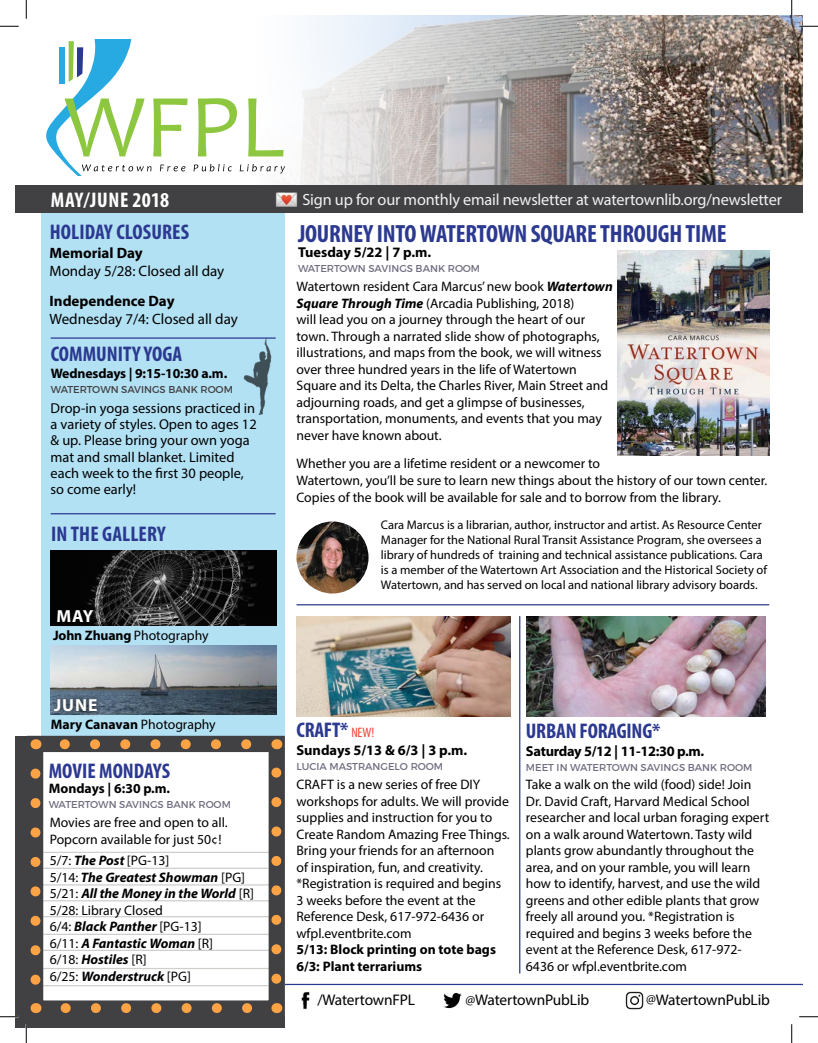
<style>
.page{position:relative;width:818px;height:1043px;background:#fff}
.page>*{position:absolute;margin:0;border:0;box-sizing:border-box;transform-origin:0 0}
.t1{font:700 condensed 25px "Myriad Pro";letter-spacing:-.01em;color:#2b3990}
.t2{font:700 condensed 21.25px "Myriad Pro";color:#2b3990}
.t3{font:700 condensed 21.25px "Myriad Pro";letter-spacing:.02em;color:#fff}
.t4{font:700 17.5px "Myriad Pro";letter-spacing:.05em;color:#fff}
.t5{font:16.25px "Myriad Pro";letter-spacing:-.01em;color:#f1f1f2}
.t6{font:15.38px "Myriad Pro";letter-spacing:-.01em;color:#000}
.t7{font:15px "Myriad Pro";color:#000}
.t8{font:700 15px "Myriad Pro";color:#000}
.t9{font:14.38px/16.2px "Myriad Pro";color:#000}
.t10{font:700 14.38px "Myriad Pro";letter-spacing:-.01em;color:#000}
.t11{font:13.75px/16.5px "Myriad Pro";color:#000}
.t12{font:italic 700 13.75px/16.5px "Myriad Pro";color:#000}
.t13{font:700 13.75px/16.5px "Myriad Pro";color:#000}
.t14{font:12.5px/15px "Myriad Pro";color:#000}
.t15{font:10px "Montserrat";color:#706d80}
.t16{font:10px "Montserrat";color:#414042}
.s1{font-weight:700}
.s2{font-weight:400}
.s3{font-weight:400;font-style:normal}
.s4{font-weight:700;font-style:italic}
.s5{font-weight:400;font-size:13.75px;color:#ef4136}
.s6{font-size:13.38px}
</style>
<div class="page">
<hr style="left:285px;top:983px;width:517px;height:2px;background:#2b3990">
<hr style="left:296px;top:604px;width:473px;height:1px;background:#2b3990">
<div style="left:42px;top:190px;width:243px;height:546px;background:#b3e1f4"></div>
<hr style="left:51px;top:337px;width:225px;height:2px;background:#2b3990">
<hr style="left:51px;top:513px;width:225px;height:1px;background:#2b3990">
<img style="left:254px;top:15px;width:548px;height:170px">
<div style="left:15px;top:185px;width:787px;height:27px;background:#414042"></div>
<img style="left:275px;top:192px;width:23px;height:15px">
<svg style="left:198px;top:98px;width:39px;height:58px"></svg>
<svg style="left:248px;top:98px;width:35px;height:58px"></svg>
<svg style="left:193px;top:164px;width:39px;height:7px"></svg>
<svg style="left:240px;top:164px;width:45px;height:9px"></svg>
<svg style="left:46px;top:40px;width:141px;height:136px"></svg>
<div style="left:59px;top:47px;width:5px;height:37px;background:#27aae1"></div>
<img style="left:301px;top:992px;width:9px;height:17px">
<img style="left:444px;top:993px;width:18px;height:16px">
<img style="left:625px;top:991px;width:18px;height:18px">
<div style="left:15px;top:1016px;width:269px;height:12px;background:#414042"></div>
<img style="left:51px;top:550px;width:226px;height:75px">
<img style="left:51px;top:646px;width:226px;height:68px">
<div style="left:51px;top:604px;width:48px;height:24px;background:#000"></div>
<div style="left:48px;top:692px;width:55px;height:25px;background:#000;opacity:.75"></div>
<hr style="left:23px;top:900px;width:247px;height:1px;background:#cececb">
<hr style="left:23px;top:851px;width:247px;height:2px;background:#cececb">
<hr style="left:21px;top:985px;width:247px;height:1px;background:#cececb">
<hr style="left:21px;top:867px;width:247px;height:2px;background:#cececb">
<hr style="left:23px;top:933px;width:247px;height:2px;background:#cececb">
<hr style="left:23px;top:949px;width:247px;height:2px;background:#cececb">
<hr style="left:23px;top:884px;width:247px;height:1px;background:#cececb">
<hr style="left:19px;top:967px;width:251px;height:2px;background:#cececb">
<hr style="left:23px;top:916px;width:247px;height:1px;background:#cececb">
<div style="left:15px;top:736px;width:15px;height:292px;background:#414042"></div>
<div style="left:27px;top:735px;width:258px;height:281px;border:16px solid #414042"></div>
<svg style="left:30px;top:773px;width:10px;height:220px;background:#715942"></svg>
<svg style="left:66px;top:1003px;width:195px;height:10px;background:#705942"></svg>
<svg style="left:271px;top:759px;width:10px;height:219px;background:#715942"></svg>
<svg style="left:51px;top:739px;width:195px;height:10px;background:#705942"></svg>
<hr style="left:519px;top:616px;width:1px;height:357px;background:#2b3990">
<img style="left:617px;top:250px;width:152px;height:205px">
<img style="left:296px;top:521px;width:72px;height:72px;border-radius:36px">
<img style="left:296px;top:616px;width:214px;height:100px">
<img style="left:526px;top:616px;width:239px;height:100px">
<img style="left:243px;top:339px;width:29px;height:75px">
<svg style="left:0;top:25px;width:19px;height:2px"></svg>
<svg style="left:799px;top:25px;width:19px;height:2px"></svg>
<svg style="left:0;top:1016px;width:19px;height:1px"></svg>
<svg style="left:799px;top:1016px;width:19px;height:1px"></svg>
<svg style="left:25px;top:0;width:2px;height:19px"></svg>
<svg style="left:25px;top:1024px;width:2px;height:18px"></svg>
<svg style="left:790px;top:0;width:2px;height:19px"></svg>
<svg style="left:791px;top:1024px;width:1px;height:18px"></svg>
<h2 class="t3" style="left:51px;top:186px;width:120px">MAY/JUNE 2018</h2>
<h2 class="t2" style="left:50px;top:219px;width:141px">HOLIDAY CLOSURES</h2>
<p class="t8" style="left:50px;top:243px;width:95px">Memorial Day</p>
<p class="t7" style="left:50px;top:262px;width:176px">Monday 5/28: Closed all day</p>
<p class="t8" style="left:50px;top:291px;width:126px">Independence Day</p>
<p class="t7" style="left:50px;top:310px;width:190px">Wednesday 7/4: Closed all day</p>
<h2 class="t2" style="left:51px;top:341px;width:133px">COMMUNITY YOGA</h2>
<p class="t13" style="left:51px;top:364px;width:178px">Wednesdays | 9:15-10:30 a.m.</p>
<p class="t16" style="left:51px;top:383px;width:184px">WATERTOWN SAVINGS BANK ROOM</p>
<p class="t9" style="left:51px;top:400px;width:208px">Drop-in yoga sessions practiced in a variety of styles. Open to ages 12 &amp; up. Please bring your own yoga mat and small blanket. Limited each week to the first 30 people, so come early!</p>
<h2 class="t2" style="left:51px;top:520px;width:116px">IN THE GALLERY</h2>
<p class="t4" style="left:57px;top:605px;width:38px">MAY</p>
<p class="t11" style="left:53px;top:626px;width:157px"><span class="s1">John Zhuang</span> Photography</p>
<p class="t4" style="left:54px;top:693px;width:45px">JUNE</p>
<p class="t13" style="left:51px;top:716px;width:166px">Mary Canavan <span class="s2">Photography</span></p>
<h2 class="t2" style="left:49px;top:757px;width:123px">MOVIE MONDAYS</h2>
<p class="t13" style="left:49px;top:779px;width:123px">Mondays | 6:30 p.m.</p>
<p class="t15" style="left:49px;top:798px;width:184px">WATERTOWN SAVINGS BANK ROOM</p>
<p class="t11" style="left:50px;top:814px;width:180px">Movies are free and open to all.<br>Popcorn available for just 50¢!</p>
<p class="t12" style="left:50px;top:852px;width:206px"><span class="s3">5/7:</span> The Post <span class="s3">[PG-13]<br>5/14:</span> The Greatest Showman <span class="s3">[PG]<br>5/21:</span> All the Money in the World <span class="s3">[R]<br>5/28: Library Closed<br>6/4:</span> Black Panther <span class="s3">[PG-13]<br>6/11:</span> A Fantastic Woman <span class="s3">[R]<br>6/18:</span> Hostiles <span class="s3">[R]<br>6/25:</span> Wonderstruck <span class="s3">[PG]</span></p>
<p class="t5" style="left:302px;top:189px;width:481px">Sign up for our monthly email newsletter at watertownlib.org/newsletter</p>
<h1 class="t1" style="left:298px;top:218px;width:430px">JOURNEY INTO WATERTOWN SQUARE THROUGH TIME</h1>
<p class="t10" style="left:298px;top:243px;width:135px">Tuesday 5/22 | 7 p.m.</p>
<p class="t15" style="left:298px;top:262px;width:184px">WATERTOWN SAVINGS BANK ROOM</p>
<p class="t11" style="left:296px;top:278px;width:318px">Watertown resident Cara Marcus’ new book <span class="s4">Watertown Square Through Time</span> (Arcadia Publishing, 2018)<br>will lead you on a journey through the heart of our town. Through a narrated slide show of photographs, illustrations, and maps from the book, we will witness over three hundred years in the life of Watertown Square and its Delta, the Charles River, Main Street and adjourning roads, and get a glimpse of businesses, transportation, monuments, and events that you may never have known about.</p>
<p class="t11" style="left:296px;top:455px;width:472px;line-height:16.9px">Whether you are a lifetime resident or a newcomer to<br>Watertown, you’ll be sure to learn new things about the history of our town center.<br>Copies of the book will be available for sale and to borrow from the library.</p>
<p class="t14" style="left:381px;top:517px;width:387px">Cara Marcus is a librarian, author, instructor and artist. As Resource Center Manager for the National Rural Transit Assistance Program, she oversees a library of hundreds of training and technical assistance publications. Cara is a member of the Watertown Art Association and the Historical Society of Watertown, and has served on local and national library advisory boards.</p>
<h2 class="t2" style="left:296px;top:717px;width:79px">CRAFT* <span class="s5">NEW!</span></h2>
<p class="t10" style="left:296px;top:740px;width:172px">Sundays 5/13 &amp; 6/3 | 3 p.m.</p>
<p class="t15" style="left:296px;top:760px;width:148px">LUCIA MASTRANGELO ROOM</p>
<p class="t11" style="left:296px;top:776px;width:215px">CRAFT is a new series of free DIY workshops for adults. We will provide supplies and instruction for you to Create Random Amazing Free Things.<br>Bring your friends for an afternoon<br>of inspiration, fun, and creativity. *Registration is required and begins 3 weeks before the event at the Reference Desk, 617-972-6436 or wfpl.eventbrite.com</p>
<p class="t13" style="left:296px;top:941px;width:201px">5/13: Block printing on tote bags<br>6/3: Plant terrariums</p>
<h2 class="t2" style="left:526px;top:718px;width:136px">URBAN FORAGING*</h2>
<p class="t10" style="left:526px;top:741px;width:180px">Saturday 5/12 | 11-12:30 p.m.</p>
<p class="t15" style="left:526px;top:761px;width:228px">MEET IN WATERTOWN SAVINGS BANK ROOM</p>
<p class="t11" style="left:526px;top:776px;width:245px">Take a walk on the wild (food) side! Join Dr. David Craft, Harvard Medical School researcher and local urban foraging expert on a walk around Watertown. Tasty wild plants grow abundantly throughout the area, and on your ramble, you will learn how to identify, harvest, and use the wild greens and other edible plants that grow freely all around you. *Registration is required and begins 3 weeks before the event at the Reference Desk, 617-972- 6436 or wfpl.eventbrite.com</p>
<p class="t6" style="left:317px;top:990px;width:99px">/WatertownFPL</p>
<p class="t6" style="left:465px;top:990px;width:125px"><span class="s6">@</span>WatertownPubLib</p>
<p class="t6" style="left:646px;top:990px;width:125px"><span class="s6">@</span>WatertownPubLib</p>
</div>
